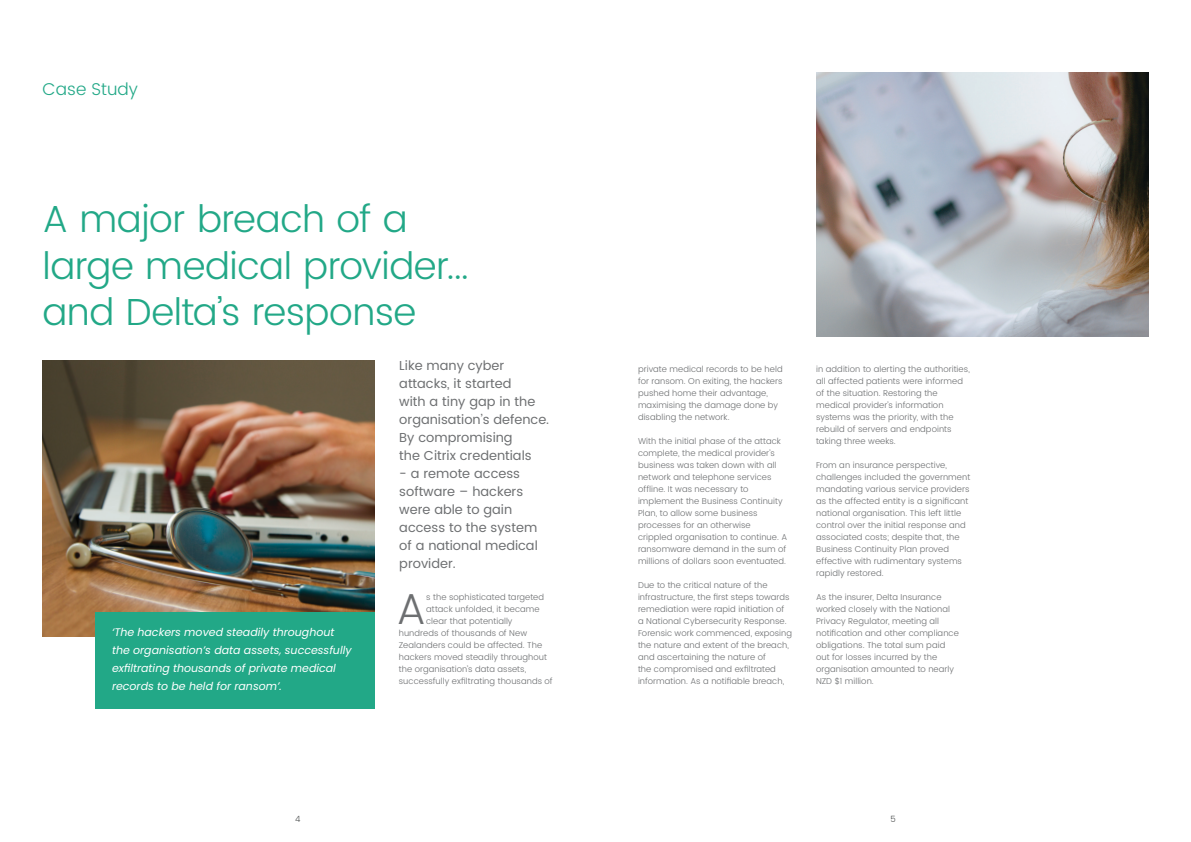
<style>
.page{position:relative;width:1191px;height:842px;background:#fff}
.page>*{position:absolute;margin:0;border:0;box-sizing:border-box;transform-origin:0 0}
.t1{font:300 43.3px "Poppins";color:#6d6f71}
.t2{font:300 37.7px/46.4px "Poppins";letter-spacing:-.015em;color:#22a887}
.t3{font:300 17.1px "Poppins";color:#22a887}
.t4{font:13px/18px "Poppins";color:#6d6f71}
.t5{font:italic 11px/18px "Poppins";color:#fff}
.t6{font:300 8.5px/12px "Poppins";letter-spacing:.01em;color:#6d6f71}
.t7{font:300 8.5px "Poppins";color:#484b4b}
</style>
<div class="page">
<img style="left:43px;top:360px;width:332px;height:276px">
<img style="left:816px;top:72px;width:332px;height:264px">
<div style="left:95px;top:612px;width:280px;height:96px;background:#22a887"></div>
<h3 class="t3" style="left:43px;top:77px;width:97px">Case Study</h3>
<h2 class="t2" style="left:43px;top:197px;width:428px">A major breach of a large medical provider... and Delta’s response</h2>
<p class="t5" style="left:112px;top:623px;width:241px">‘The hackers moved steadily throughout the organisation’s data assets, successfully exfiltrating thousands of private medical records to be held for ransom’.</p>
<h3 class="t4" style="left:399px;top:357px;width:151px">Like many cyber attacks, it started<br>with a tiny gap in the organisation’s defence.<br>By compromising<br>the Citrix credentials</h3>
<h3 class="t4" style="left:399px;top:465px;width:140px">- a remote access software – hackers were able to gain access to the system of a national medical provider.</h3>
<h1 class="t1" style="left:396px;top:578px;width:31px">A</h1>
<p class="t6" style="left:426px;top:591px;width:119px">s the sophisticated targeted</p>
<p class="t6" style="left:426px;top:603px;width:115px">attack unfolded, it became</p>
<p class="t6" style="left:426px;top:615px;width:88px">clear that potentially</p>
<p class="t6" style="left:399px;top:627px;width:130px">hundreds of thousands of New</p>
<p class="t6" style="left:399px;top:639px;width:145px">Zealanders could be affected. The</p>
<p class="t6" style="left:399px;top:651px;width:150px">hackers moved steadily throughout</p>
<p class="t6" style="left:399px;top:663px;width:129px">the organisation’s data assets,</p>
<p class="t6" style="left:399px;top:675px;width:155px">successfully exfiltrating thousands of</p>
<p class="t6" style="left:638px;top:363px;width:146px">private medical records to be held for ransom. On exiting, the hackers pushed home their advantage, maximising the damage done by disabling the network.</p>
<p class="t6" style="left:638px;top:435px;width:151px">With the initial phase of the attack complete, the medical provider’s business was taken down with all network and telephone services offline. It was necessary to implement the Business Continuity<br>Plan, to allow some business processes for an otherwise crippled organisation to continue. A ransomware demand in the sum of millions of dollars soon eventuated.</p>
<p class="t6" style="left:638px;top:579px;width:156px">Due to the critical nature of the infrastructure, the first steps towards remediation were rapid initiation of<br>a National Cybersecurity Response.<br>Forensic work commenced, exposing the nature and extent of the breach, and ascertaining the nature of<br>the compromised and exfiltrated information. As a notifiable breach,</p>
<p class="t6" style="left:816px;top:363px;width:155px">in addition to alerting the authorities, all affected patients were informed of the situation. Restoring the medical provider’s information systems was the priority, with the rebuild of servers and endpoints taking three weeks.</p>
<p class="t6" style="left:816px;top:459px;width:155px">From an insurance perspective, challenges included the government mandating various service providers as the affected entity is a significant national organisation. This left little control over the initial response and associated costs; despite that, the Business Continuity Plan proved effective with rudimentary systems rapidly restored.</p>
<p class="t6" style="left:816px;top:591px;width:144px">As the insurer, Delta Insurance worked closely with the National<br>Privacy Regulator, meeting all notification and other compliance obligations. The total sum paid out for losses incurred by the organisation amounted to nearly<br>NZD $1 million.</p>
<p class="t7" style="left:295px;top:813px;width:7px">4</p>
<p class="t7" style="left:890px;top:813px;width:7px">5</p>
</div>
